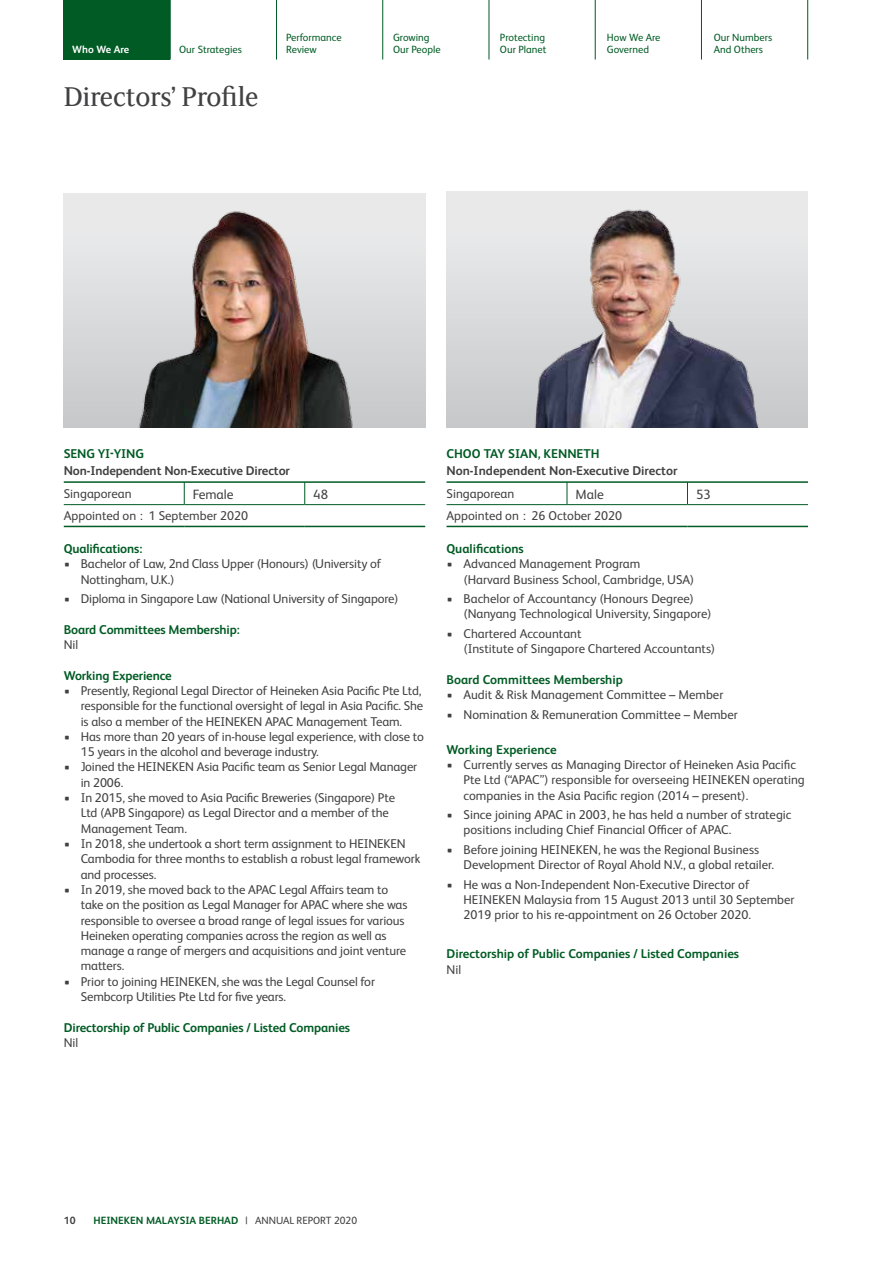
<style>
.page{position:relative;width:893px;height:1263px;background:#fff}
.page>*{position:absolute;margin:0;border:0;box-sizing:border-box;transform-origin:0 0}
.t1{font:30px "HEINEKEN Curve";letter-spacing:-.01em;color:#414042}
.t2{font:13.5px "HEINEKEN Core";color:#414042}
.t3{font:12.75px/15.3px "HEINEKEN Core";letter-spacing:-.01em;color:#414042}
.t4{font:700 12.75px "HEINEKEN Core";letter-spacing:-.01em;color:#005b24}
.t5{font:700 12.75px "HEINEKEN Core";letter-spacing:-.01em;color:#414042}
.t6{font:10.5px/12.8px "HEINEKEN Core";color:#005b24}
.t7{font:700 10.5px "HEINEKEN Core";color:#005b24}
.t8{font:700 10.5px "HEINEKEN Core";color:#fff}
.t9{font:700 10.5px "HEINEKEN Core";color:#414042}
.s1{font-weight:400;color:#414042}
</style>
<div class="page">
<div style="left:64px;top:0;width:106px;height:60px;background:#005b24"></div>
<hr style="left:170px;top:0;width:1px;height:60px;background:#005b24">
<hr style="left:276px;top:0;width:1px;height:60px;background:#005b24">
<hr style="left:382px;top:0;width:1px;height:60px;background:#005b24">
<hr style="left:489px;top:0;width:1px;height:60px;background:#005b24">
<hr style="left:595px;top:0;width:1px;height:60px;background:#005b24">
<hr style="left:701px;top:0;width:1px;height:60px;background:#005b24">
<hr style="left:807px;top:0;width:1px;height:60px;background:#005b24">
<hr style="left:446px;top:481px;width:362px;height:2px;background:#005b24">
<svg style="left:567px;top:482px;width:1px;height:22px"></svg>
<svg style="left:687px;top:483px;width:1px;height:21px"></svg>
<hr style="left:446px;top:504px;width:121px;height:1px;background:#005b24">
<hr style="left:567px;top:504px;width:120px;height:1px;background:#005b24">
<hr style="left:687px;top:504px;width:121px;height:1px;background:#005b24">
<hr style="left:446px;top:526px;width:121px;height:1px;background:#005b24">
<hr style="left:567px;top:526px;width:120px;height:1px;background:#005b24">
<hr style="left:687px;top:526px;width:121px;height:1px;background:#005b24">
<img style="left:446px;top:191px;width:362px;height:236px">
<hr style="left:64px;top:481px;width:361px;height:2px;background:#005b24">
<svg style="left:184px;top:482px;width:1px;height:22px"></svg>
<svg style="left:304px;top:482px;width:1px;height:22px"></svg>
<hr style="left:64px;top:504px;width:120px;height:1px;background:#005b24">
<hr style="left:184px;top:504px;width:121px;height:1px;background:#005b24">
<hr style="left:305px;top:504px;width:120px;height:1px;background:#005b24">
<hr style="left:64px;top:526px;width:120px;height:1px;background:#005b24">
<hr style="left:184px;top:526px;width:121px;height:1px;background:#005b24">
<hr style="left:305px;top:526px;width:120px;height:1px;background:#005b24">
<div style="left:64px;top:193px;width:361px;height:234px;background:linear-gradient(to bottom,#eeeeef,#c7c9cb)"></div>
<img style="left:80px;top:193px;width:329px;height:234px">
<p class="t8" style="left:72px;top:42px;width:59px">Who We Are</p>
<p class="t6" style="left:179px;top:43px;width:64px">Our Strategies</p>
<h1 class="t1" style="left:63px;top:77px;width:197px">Directors’ Profile</h1>
<p class="t6" style="left:286px;top:30px;width:57px">Performance<br>Review</p>
<p class="t6" style="left:393px;top:30px;width:49px">Growing<br>Our People</p>
<p class="t6" style="left:500px;top:30px;width:48px">Protecting<br>Our Planet</p>
<p class="t6" style="left:607px;top:30px;width:55px">How We Are<br>Governed</p>
<p class="t6" style="left:714px;top:30px;width:60px">Our Numbers<br>And Others</p>
<p class="t4" style="left:64px;top:445px;width:82px">SENG YI-YING</p>
<p class="t5" style="left:64px;top:462px;width:228px">Non-Independent Non-Executive Director</p>
<p class="t3" style="left:64px;top:485px;width:69px">Singaporean</p>
<p class="t2" style="left:193px;top:484px;width:42px">Female</p>
<p class="t2" style="left:313px;top:484px;width:16px">48</p>
<p class="t3" style="left:64px;top:507px;width:186px">Appointed on : 1 September 2020</p>
<p class="t4" style="left:64px;top:540px;width:80px">Qualifications:</p>
<p class="t3" style="left:81px;top:555px;width:302px;text-indent:-17px">• Bachelor of Law, 2nd Class Upper (Honours) (University of<br>Nottingham, U.K.)</p>
<p class="t3" style="left:64px;top:590px;width:336px">• Diploma in Singapore Law (National University of Singapore)</p>
<p class="t4" style="left:64px;top:620px;width:177px">Board Committees Membership:</p>
<p class="t3" style="left:64px;top:636px;width:16px">Nil</p>
<p class="t4" style="left:64px;top:666px;width:110px">Working Experience</p>
<p class="t3" style="left:81px;top:682px;width:344px;text-indent:-17px">• Presently, Regional Legal Director of Heineken Asia Pacific Pte Ltd, responsible for the functional oversight of legal in Asia Pacific. She is also a member of the HEINEKEN APAC Management Team.</p>
<p class="t3" style="left:81px;top:728px;width:345px;text-indent:-17px">• Has more than 20 years of in-house legal experience, with close to<br>15 years in the alcohol and beverage industry.</p>
<p class="t3" style="left:81px;top:758px;width:338px;text-indent:-17px">• Joined the HEINEKEN Asia Pacific team as Senior Legal Manager in 2006.</p>
<p class="t3" style="left:81px;top:789px;width:316px;text-indent:-17px">• In 2015, she moved to Asia Pacific Breweries (Singapore) Pte<br>Ltd (APB Singapore) as Legal Director and a member of the<br>Management Team.</p>
<p class="t3" style="left:81px;top:835px;width:341px;text-indent:-17px">• In 2018, she undertook a short term assignment to HEINEKEN<br>Cambodia for three months to establish a robust legal framework and processes.</p>
<p class="t3" style="left:81px;top:881px;width:328px;text-indent:-17px">• In 2019, she moved back to the APAC Legal Affairs team to take on the position as Legal Manager for APAC where she was responsible to oversee a broad range of legal issues for various Heineken operating companies across the region as well as manage a range of mergers and acquisitions and joint venture matters.</p>
<p class="t3" style="left:81px;top:973px;width:296px;text-indent:-17px">• Prior to joining HEINEKEN, she was the Legal Counsel for<br>Sembcorp Utilities Pte Ltd for five years.</p>
<p class="t4" style="left:64px;top:1018px;width:288px">Directorship of Public Companies / Listed Companies</p>
<p class="t3" style="left:64px;top:1034px;width:16px">Nil</p>
<p class="t4" style="left:446px;top:445px;width:155px">CHOO TAY SIAN, KENNETH</p>
<p class="t5" style="left:446px;top:462px;width:232px">Non-Independent Non-Executive Director</p>
<p class="t3" style="left:446px;top:485px;width:69px">Singaporean</p>
<p class="t2" style="left:575px;top:484px;width:30px">Male</p>
<p class="t2" style="left:696px;top:484px;width:16px">53</p>
<p class="t3" style="left:446px;top:507px;width:177px">Appointed on : 26 October 2020</p>
<p class="t4" style="left:446px;top:540px;width:79px">Qualifications</p>
<p class="t3" style="left:463px;top:555px;width:232px;text-indent:-17px">• Advanced Management Program<br>(Harvard Business School, Cambridge, USA)</p>
<p class="t3" style="left:463px;top:590px;width:249px;text-indent:-17px">• Bachelor of Accountancy (Honours Degree) (Nanyang Technological University, Singapore)</p>
<p class="t3" style="left:463px;top:625px;width:253px;text-indent:-17px">• Chartered Accountant<br>(Institute of Singapore Chartered Accountants)</p>
<p class="t4" style="left:446px;top:670px;width:178px">Board Committees Membership</p>
<p class="t3" style="left:446px;top:686px;width:278px">• Audit &amp; Risk Management Committee – Member</p>
<p class="t3" style="left:446px;top:706px;width:293px">• Nomination &amp; Remuneration Committee – Member</p>
<p class="t4" style="left:446px;top:740px;width:112px">Working Experience</p>
<p class="t3" style="left:463px;top:756px;width:343px;text-indent:-17px">• Currently serves as Managing Director of Heineken Asia Pacific<br>Pte Ltd (“APAC”) responsible for overseeing HEINEKEN operating companies in the Asia Pacific region (2014 – present).</p>
<p class="t3" style="left:463px;top:806px;width:329px;text-indent:-17px">• Since joining APAC in 2003, he has held a number of strategic positions including Chief Financial Officer of APAC.</p>
<p class="t3" style="left:463px;top:841px;width:312px;text-indent:-17px">• Before joining HEINEKEN, he was the Regional Business<br>Development Director of Royal Ahold N.V., a global retailer.</p>
<p class="t3" style="left:463px;top:876px;width:333px;text-indent:-17px">• He was a Non-Independent Non-Executive Director of<br>HEINEKEN Malaysia from 15 August 2013 until 30 September<br>2019 prior to his re-appointment on 26 October 2020.</p>
<p class="t4" style="left:446px;top:945px;width:294px">Directorship of Public Companies / Listed Companies</p>
<p class="t3" style="left:446px;top:961px;width:16px">Nil</p>
<p class="t9" style="left:64px;top:1213px;width:13px">10</p>
<p class="t7" style="left:94px;top:1213px;width:265px">HEINEKEN MALAYSIA BERHAD <span class="s1">| ANNUAL REPORT 2020</span></p>
</div>
